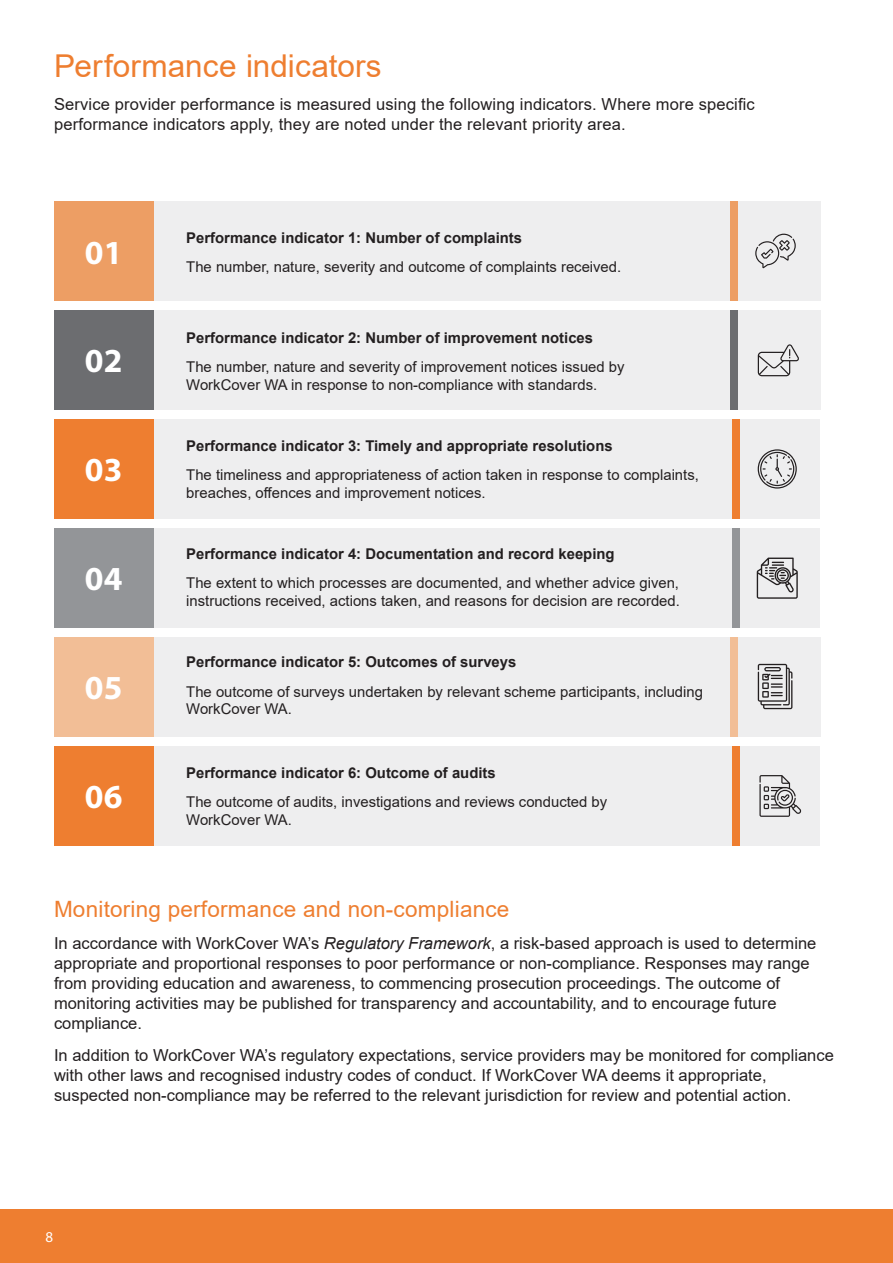
<style>
.page{position:relative;width:893px;height:1263px;background:#fff}
.page>*{position:absolute;margin:0;border:0;box-sizing:border-box;transform-origin:0 0}
.t1{font:700 33.75px "Myriad Pro";color:#fff}
.Heading_2020{font:31.5px "Arial";color:#ee7e30}
.WRP_sub_header{font:22.5px "Arial";letter-spacing:.01em;color:#ee7e30}
.P_S_Body_copy{font:16.5px/19.8px "Arial";color:#231f20}
.Heading_2020-2{font:16.5px/19.8px "Arial";letter-spacing:.01em;color:#231f20}
.t2{font:15px "Myriad Pro";color:#fff}
.P_S_Body_copy-2{font:14.85px/17.9px "Arial";color:#231f20}
.P_S_Body_copy-3{font:700 14.85px "Arial";color:#231f20}
.s1{font-style:italic}
</style>
<div class="page">
<div style="left:0;top:1209px;width:893px;height:54px;background:#ee7e30"></div>
<div style="left:54px;top:201px;width:767px;height:100px;background:#eeeeef"></div>
<div style="left:54px;top:528px;width:765px;height:100px;background:#eeeeef"></div>
<div style="left:54px;top:310px;width:767px;height:100px;background:#eeeeef"></div>
<div style="left:54px;top:637px;width:767px;height:100px;background:#eeeeef"></div>
<div style="left:54px;top:419px;width:765px;height:100px;background:#eeeeef"></div>
<div style="left:54px;top:746px;width:765px;height:100px;background:#eeeeef"></div>
<div style="left:54px;top:201px;width:99px;height:100px;background:#ed9e64"></div>
<div style="left:730px;top:201px;width:8px;height:100px;background:#ed9e64"></div>
<div style="left:54px;top:528px;width:99px;height:100px;background:#939598"></div>
<div style="left:732px;top:528px;width:7px;height:100px;background:#939598"></div>
<div style="left:54px;top:310px;width:99px;height:100px;background:#6c6d70"></div>
<div style="left:730px;top:310px;width:8px;height:100px;background:#6c6d70"></div>
<div style="left:54px;top:637px;width:99px;height:100px;background:#f2be96"></div>
<div style="left:730px;top:637px;width:8px;height:100px;background:#f2be96"></div>
<div style="left:54px;top:419px;width:99px;height:100px;background:#ee7e30"></div>
<div style="left:732px;top:419px;width:7px;height:100px;background:#ee7e30"></div>
<div style="left:54px;top:746px;width:99px;height:100px;background:#ee7e30"></div>
<div style="left:732px;top:746px;width:7px;height:100px;background:#ee7e30"></div>
<svg style="left:755px;top:234px;width:41px;height:34px"></svg>
<svg style="left:758px;top:344px;width:41px;height:32px"></svg>
<svg style="left:758px;top:449px;width:39px;height:40px"></svg>
<svg style="left:757px;top:558px;width:41px;height:41px"></svg>
<svg style="left:758px;top:664px;width:34px;height:45px"></svg>
<svg style="left:759px;top:775px;width:42px;height:42px"></svg>
<p class="Heading_2020" style="left:54px;top:44px;width:329px">Performance indicators</p>
<p class="Heading_2020-2" style="left:54px;top:94px;width:702px">Service provider performance is measured using the following indicators. Where more specific performance indicators apply, they are noted under the relevant priority area.</p>
<p class="t1" style="left:85px;top:230px;width:39px">01</p>
<p class="t1" style="left:85px;top:339px;width:39px">02</p>
<p class="t1" style="left:85px;top:448px;width:39px">03</p>
<p class="t1" style="left:85px;top:557px;width:39px">04</p>
<p class="t1" style="left:85px;top:666px;width:39px">05</p>
<p class="t1" style="left:85px;top:775px;width:39px">06</p>
<p class="P_S_Body_copy-3" style="left:186px;top:227px;width:337px">Performance indicator 1: Number of complaints</p>
<p class="P_S_Body_copy-2" style="left:186px;top:258px;width:436px">The number, nature, severity and outcome of complaints received.</p>
<p class="P_S_Body_copy-3" style="left:186px;top:327px;width:408px">Performance indicator 2: Number of improvement notices</p>
<p class="P_S_Body_copy-2" style="left:186px;top:358px;width:440px">The number, nature and severity of improvement notices issued by<br>WorkCover WA in response to non-compliance with standards.</p>
<p class="P_S_Body_copy-3" style="left:186px;top:435px;width:428px">Performance indicator 3: Timely and appropriate resolutions</p>
<p class="P_S_Body_copy-2" style="left:186px;top:466px;width:514px">The timeliness and appropriateness of action taken in response to complaints, breaches, offences and improvement notices.</p>
<p class="P_S_Body_copy-3" style="left:186px;top:543px;width:430px">Performance indicator 4: Documentation and record keeping</p>
<p class="P_S_Body_copy-2" style="left:186px;top:574px;width:495px">The extent to which processes are documented, and whether advice given, instructions received, actions taken, and reasons for decision are recorded.</p>
<p class="P_S_Body_copy-3" style="left:186px;top:651px;width:332px">Performance indicator 5: Outcomes of surveys</p>
<p class="P_S_Body_copy-2" style="left:186px;top:682px;width:518px">The outcome of surveys undertaken by relevant scheme participants, including<br>WorkCover WA.</p>
<p class="P_S_Body_copy-3" style="left:186px;top:762px;width:311px">Performance indicator 6: Outcome of audits</p>
<p class="P_S_Body_copy-2" style="left:186px;top:793px;width:422px">The outcome of audits, investigations and reviews conducted by<br>WorkCover WA.</p>
<p class="WRP_sub_header" style="left:54px;top:893px;width:457px">Monitoring performance and non-compliance</p>
<p class="P_S_Body_copy" style="left:54px;top:933px;width:764px">In accordance with WorkCover WA’s <span class="s1">Regulatory Framework</span>, a risk-based approach is used to determine appropriate and proportional responses to poor performance or non-compliance. Responses may range from providing education and awareness, to commencing prosecution proceedings. The outcome of monitoring activities may be published for transparency and accountability, and to encourage future compliance.</p>
<p class="P_S_Body_copy" style="left:54px;top:1045px;width:781px">In addition to WorkCover WA’s regulatory expectations, service providers may be monitored for compliance with other laws and recognised industry codes of conduct. If WorkCover WA deems it appropriate, suspected non-compliance may be referred to the relevant jurisdiction for review and potential action.</p>
<p class="t2" style="left:46px;top:1228px;width:9px">8</p>
</div>
